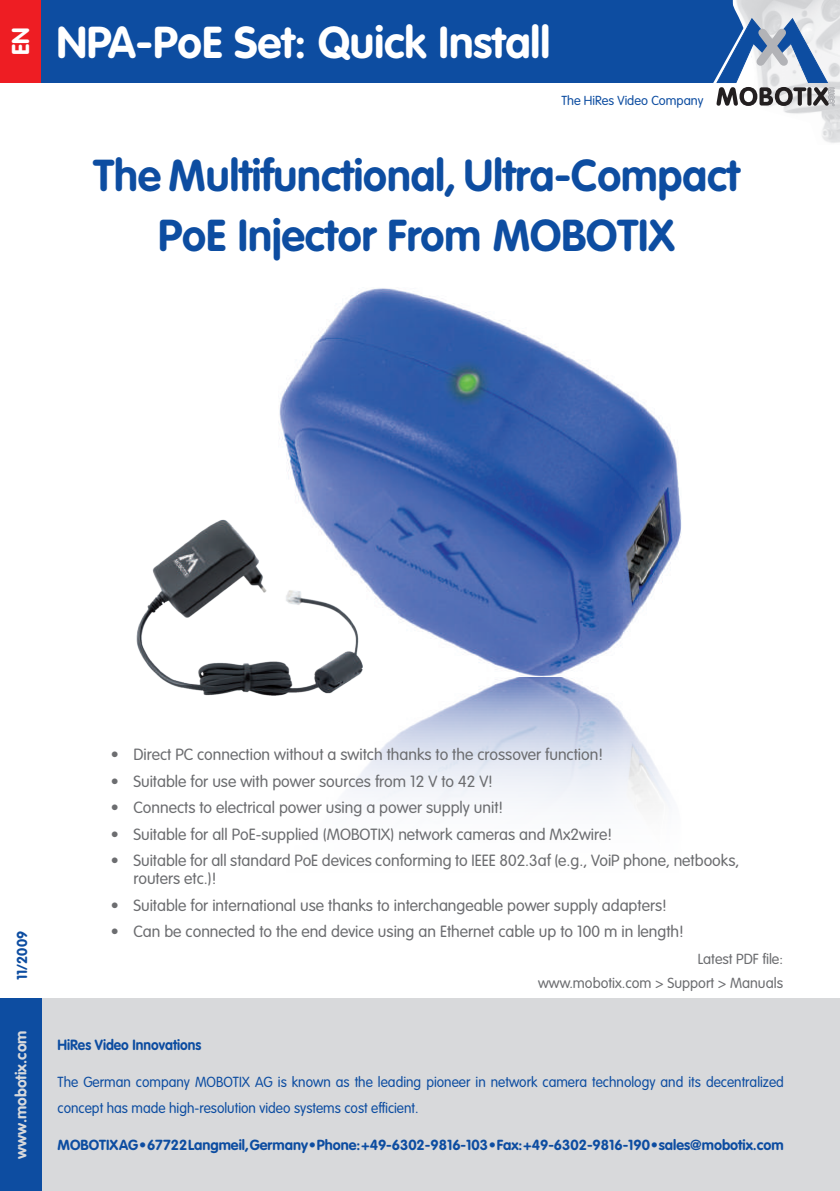
<style>
.page{position:relative;width:840px;height:1191px;background:#fff}
.page>*{position:absolute;margin:0;border:0;box-sizing:border-box;transform-origin:0 0}
.t1{font:700 44px/60px "VAG Rounded LT Pro";color:#0d4da1;text-align:center}
.t2{font:700 44px "VAG Rounded LT Pro";color:#fff}
.t3{font:700 24px "VAG Rounded LT Pro";color:#fff}
.t4{font:300 16px/18px "VAG Rounded LT Pro";color:#6c6d70}
.t5{font:700 15.6px "VAG Rounded LT Pro";color:#d8d9db}
.t6{font:700 14.6px "VAG Rounded LT Pro";color:#0d4da1;scale:.94 1}
.t7{font:300 14.4px/26px "VAG Rounded LT Pro";color:#0d4da1;scale:.96 1}
.t8{font:700 14.4px "VAG Rounded LT Pro";color:#0d4da1}
.t9{font:300 14.4px/24px "VAG Rounded LT Pro";color:#6c6d70;text-align:right}
.t10{font:700 14.2px "VAG Rounded LT Pro";color:#0d4da1}
.t11{font:300 12.8px "VAG Rounded LT Pro";color:#0d4da1}
</style>
<div class="page">
<div style="left:0;top:0;width:839px;height:82px;background:#0d4da1"></div>
<div style="left:0;top:998px;width:839px;height:193px;background:#d8d9db"></div>
<div style="left:0;top:998px;width:42px;height:193px;background:#0d4da1"></div>
<div style="left:0;top:0;width:40px;height:82px;background:#ee1d23"></div>
<img style="left:732px;top:0;width:107px;height:143px">
<svg style="left:710px;top:18px;width:124px;height:88px"></svg>
<img style="left:278px;top:676px;width:392px;height:130px">
<img style="left:279px;top:288px;width:402px;height:388px">
<img style="left:136px;top:519px;width:226px;height:176px">
<h2 class="t3" style="left:6px;top:55px;width:29px;rotate:-90deg">EN</h2>
<h1 class="t2" style="left:57px;top:15px;width:494px">NPA-PoE Set: Quick Install</h1>
<p class="t11" style="left:561px;top:93px;width:144px">The HiRes Video Company</p>
<h1 class="t1" style="left:94px;top:146px;width:647px">The Multifunctional, Ultra-Compact<br>PoE Injector From MOBOTIX</h1>
<p class="t10" style="left:13px;top:980px;width:50px;rotate:-90deg">11/2009</p>
<p class="t5" style="left:11px;top:1158px;width:130px;rotate:-90deg">www.mobotix.com</p>
<p class="t4" style="left:111px;top:746px;width:493px">• Direct PC connection without a switch thanks to the crossover function!</p>
<p class="t4" style="left:111px;top:772px;width:383px">• Suitable for use with power sources from 12 V to 42 V!</p>
<p class="t4" style="left:111px;top:799px;width:394px">• Connects to electrical power using a power supply unit!</p>
<p class="t4" style="left:111px;top:825px;width:503px">• Suitable for all PoE-supplied (MOBOTIX) network cameras and Mx2wire!</p>
<p class="t4" style="left:133px;top:852px;width:607px;text-indent:-23px">• Suitable for all standard PoE devices conforming to IEEE 802.3af (e.g., VoiP phone, netbooks, routers etc.)!</p>
<p class="t4" style="left:111px;top:896px;width:557px">• Suitable for international use thanks to interchangeable power supply adapters!</p>
<p class="t4" style="left:111px;top:923px;width:574px">• Can be connected to the end device using an Ethernet cable up to 100 m in length!</p>
<p class="t9" style="left:538px;top:947px;width:246px">Latest PDF file:<br>www.mobotix.com &gt; Support &gt; Manuals</p>
<p class="t6" style="left:58px;top:1035px;width:154px">HiRes Video Innovations</p>
<p class="t7" style="left:58px;top:1069px;width:757px">The German company MOBOTIX AG is known as the leading pioneer in network camera technology and its decentralized concept has made high-resolution video systems cost efficient.</p>
<p class="t8" style="left:58px;top:1136px;width:727px">MOBOTIX AG • 67722 Langmeil, Germany • Phone: +49-6302-9816-103 • Fax: +49-6302-9816-190 • sales@mobotix.com</p>
</div>
